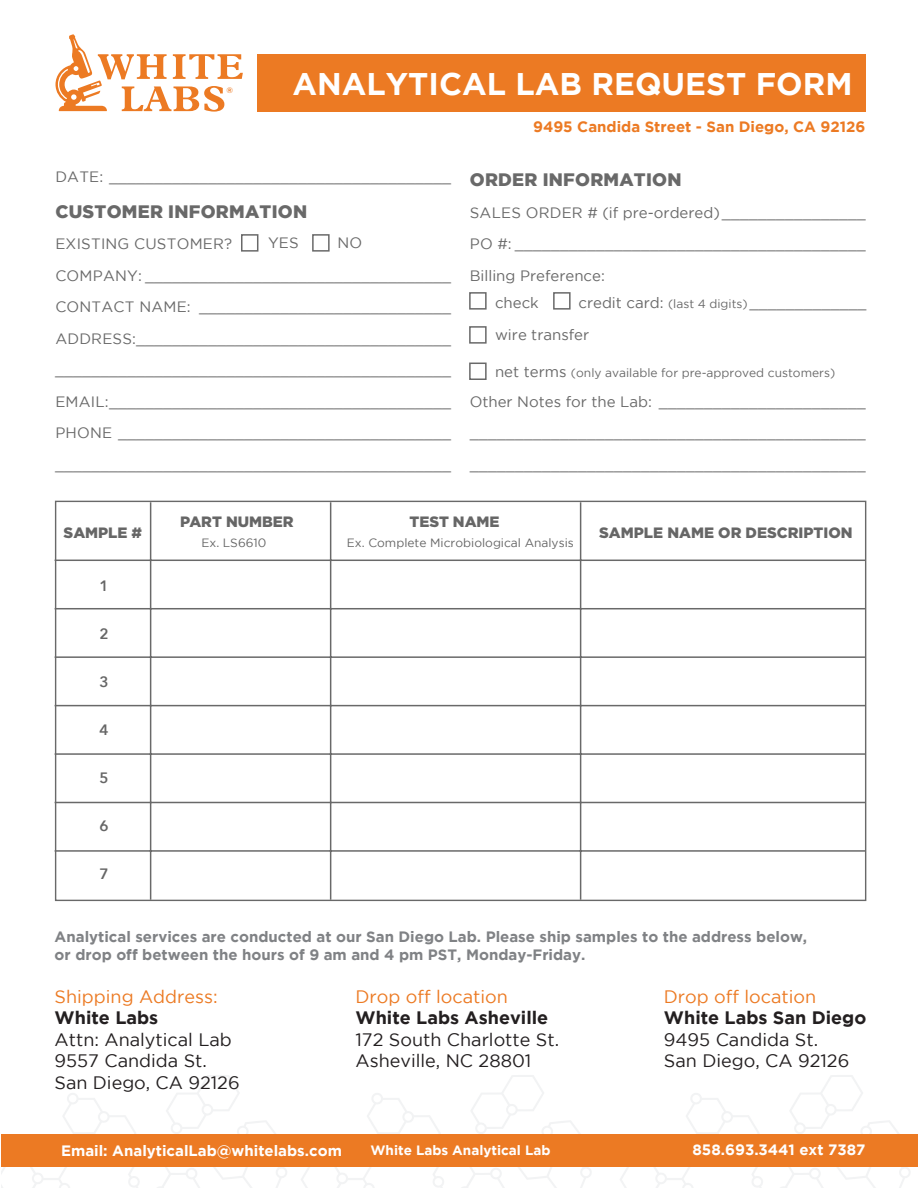
<style>
.page{position:relative;width:918px;height:1188px;background:#fff}
.page>*{position:absolute;margin:0;border:0;box-sizing:border-box;transform-origin:0 0}
.t1{font:700 31.2px "Gotham";color:#fff}
.t2{font:18px/21.6px "Gotham";color:#231f20}
.t3{font:900 18px "Gotham";letter-spacing:.015em;color:#696969}
.t4{font:15px/31.5px "Gotham";color:#696969;text-align:justify}
.t5{font:700 15px/18px "Gotham";color:#808285}
.t6{font:700 15px "Gotham";color:#fff}
.t7{font:900 15px "Gotham";color:#666}
.t8{font:700 15px "Gotham";color:#ec7a23}
.t9{font:600 15px "Avenir Next";color:#666}
.t10{font:700 13.5px "Gotham";color:#fff}
.t11{font:12px "Gotham";color:#696969}
.t12{font:12px "Gotham";color:#666}
.t13{font:700 7.95px "Gotham";color:#ec7a23}
.s1{font-size:12px}
.s2{font-size:15px}
.s3{color:#ec7a23}
.s4{font-weight:700}
</style>
<div class="page">
<svg style="left:2px;top:1075px;width:286px;height:113px"></svg>
<svg style="left:301px;top:1075px;width:292px;height:113px"></svg>
<svg style="left:620px;top:1075px;width:292px;height:113px"></svg>
<hr style="left:55px;top:560px;width:810px;height:1px;background:#696969">
<hr style="left:55px;top:608px;width:810px;height:1px;background:#696969">
<hr style="left:55px;top:656px;width:810px;height:2px;background:#696969">
<hr style="left:55px;top:705px;width:810px;height:1px;background:#696969">
<hr style="left:55px;top:753px;width:810px;height:2px;background:#696969">
<hr style="left:55px;top:802px;width:810px;height:1px;background:#696969">
<hr style="left:55px;top:850px;width:810px;height:2px;background:#696969">
<hr style="left:150px;top:502px;width:1px;height:398px;background:#696969">
<hr style="left:330px;top:502px;width:1px;height:398px;background:#696969">
<hr style="left:580px;top:502px;width:1px;height:398px;background:#696969">
<svg style="left:55px;top:34px;width:188px;height:78px"></svg>
<div style="left:257px;top:54px;width:609px;height:58px;background:#ec7a23"></div>
<div style="left:2px;top:1134px;width:916px;height:32px;background:#ec7a23"></div>
<div style="left:469px;top:292px;width:18px;height:18px;border:2px solid #696969"></div>
<div style="left:241px;top:234px;width:17px;height:18px;border:2px solid #696969"></div>
<div style="left:469px;top:363px;width:18px;height:17px;border:2px solid #696969"></div>
<div style="left:553px;top:292px;width:18px;height:18px;border:2px solid #696969"></div>
<div style="left:312px;top:234px;width:18px;height:18px;border:2px solid #696969"></div>
<div style="left:469px;top:326px;width:18px;height:18px;border:2px solid #696969"></div>
<p class="t13" style="left:226px;top:86px;width:8px">®</p>
<p class="t1" style="left:293px;top:66px;width:562px">ANALYTICAL LAB REQUEST FORM</p>
<p class="t8" style="left:533px;top:118px;width:334px">9495 Candida Street - San Diego, CA 92126</p>
<p class="t4" style="left:55px;top:161px;width:397px">DATE: ______________________________________</p>
<p class="t3" style="left:55px;top:201px;width:253px">CUSTOMER INFORMATION</p>
<p class="t4" style="left:55px;top:228px;width:398px;text-align:left">EXISTING CUSTOMER?<br>COMPANY: __________________________________ CONTACT NAME: ____________________________ ADDRESS: ___________________________________ ____________________________________________ EMAIL: ______________________________________ PHONE _____________________________________ ____________________________________________</p>
<p class="t4" style="left:338px;top:227px;width:26px">NO</p>
<p class="t4" style="left:268px;top:227px;width:32px">YES</p>
<p class="t3" style="left:470px;top:169px;width:213px">ORDER INFORMATION</p>
<p class="t4" style="left:470px;top:196px;width:398px">SALES ORDER # (if pre-ordered) ________________ PO #: _______________________________________ Billing Preference:</p>
<p class="t4" style="left:495px;top:286px;width:45px">check</p>
<p class="t4" style="left:578px;top:286px;width:289px">credit card: <span class="s1">(last 4 digits)</span> _____________</p>
<p class="t4" style="left:495px;top:319px;width:96px">wire transfer</p>
<p class="t11" style="left:495px;top:366px;width:342px"><span class="s2">net terms</span> (only available for pre-approved customers)</p>
<p class="t4" style="left:470px;top:385px;width:398px">Other Notes for the Lab: _______________________ ____________________________________________ ____________________________________________</p>
<p class="t7" style="left:64px;top:524px;width:80px">SAMPLE #</p>
<p class="t9" style="left:100px;top:573px;width:11px">1</p>
<p class="t9" style="left:100px;top:621px;width:11px">2</p>
<p class="t9" style="left:100px;top:669px;width:11px">3</p>
<p class="t9" style="left:100px;top:717px;width:11px">4</p>
<p class="t9" style="left:100px;top:765px;width:11px">5</p>
<p class="t9" style="left:100px;top:813px;width:11px">6</p>
<p class="t9" style="left:100px;top:861px;width:11px">7</p>
<p class="t7" style="left:409px;top:513px;width:92px">TEST NAME</p>
<p class="t7" style="left:180px;top:513px;width:115px">PART NUMBER</p>
<p class="t12" style="left:201px;top:536px;width:66px">Ex. LS6610</p>
<p class="t12" style="left:347px;top:537px;width:228px">Ex. Complete Microbiological Analysis</p>
<p class="t7" style="left:599px;top:524px;width:255px">SAMPLE NAME OR DESCRIPTION</p>
<p class="t5" style="left:55px;top:927px;width:754px">Analytical services are conducted at our San Diego Lab. Please ship samples to the address below, or drop off between the hours of 9 am and 4 pm PST, Monday-Friday.</p>
<p class="t2" style="left:55px;top:985px;width:187px"><span class="s3">Shipping Address:<br></span><span class="s4">White Labs<br></span>Attn: Analytical Lab<br>9557 Candida St.<br>San Diego, CA 92126</p>
<p class="t2" style="left:356px;top:985px;width:205px"><span class="s3">Drop off location<br></span><span class="s4">White Labs Asheville<br></span>172 South Charlotte St.<br>Asheville, NC 28801</p>
<p class="t2" style="left:664px;top:985px;width:204px"><span class="s3">Drop off location<br></span><span class="s4">White Labs San Diego<br></span>9495 Candida St.<br>San Diego, CA 92126</p>
<p class="t6" style="left:61px;top:1142px;width:282px">Email: AnalyticalLab@whitelabs.com</p>
<p class="t6" style="left:693px;top:1141px;width:174px">858.693.3441 ext 7387</p>
<p class="t10" style="left:370px;top:1143px;width:182px">White Labs Analytical Lab</p>
</div>
